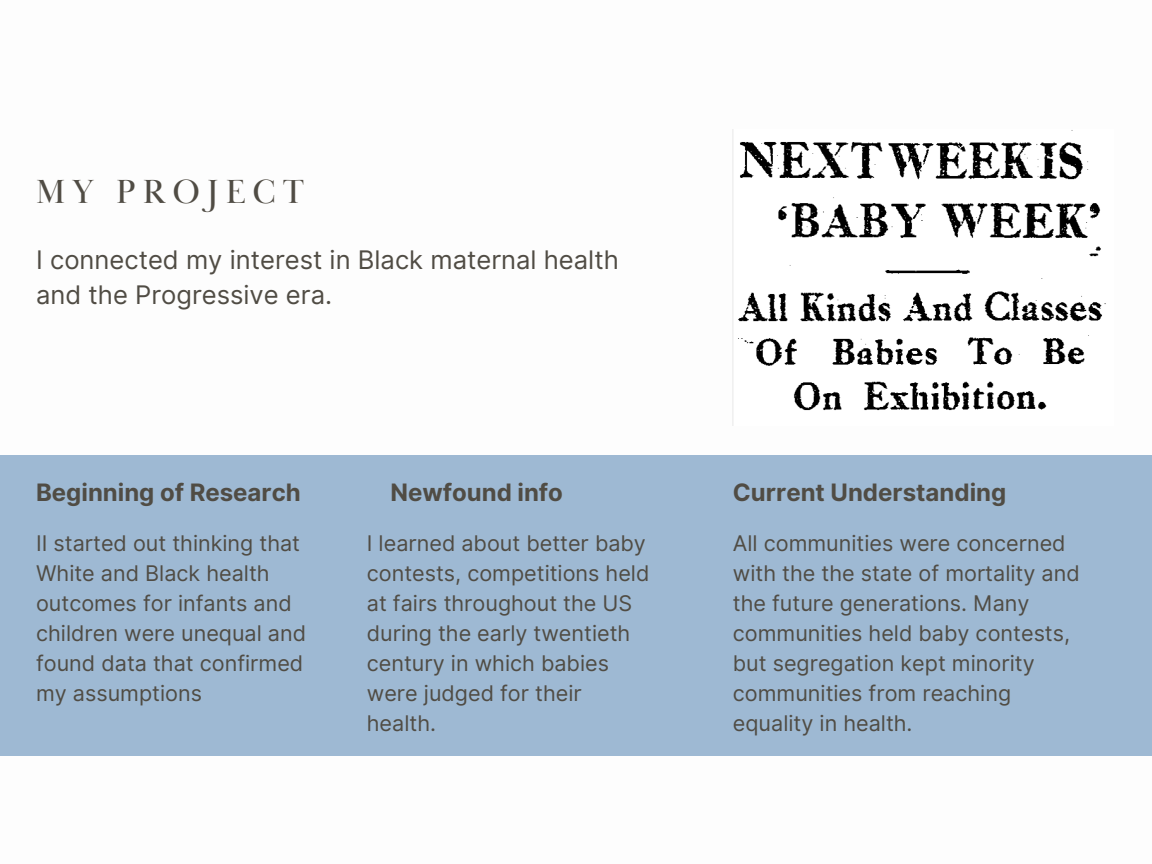
<style>
.page{position:relative;width:1152px;height:864px;background:#fff}
.page>*{position:absolute;margin:0;border:0;box-sizing:border-box;transform-origin:0 0}
.t1{font:34.35px "Baskerville Display PT";letter-spacing:.2em;color:#504c44}
.t2{font:25.65px/35.4px "Inter";color:#504c44}
.t3{font:700 24px "Inter";color:#504c44}
.t4{font:21.6px/30px "Inter";color:#504c44}
</style>
<div class="page">
<div style="left:0;top:455px;width:1152px;height:301px;background:#9eb9d3"></div>
<img style="left:738px;top:130px;width:368px;height:281px">
<p class="t1" style="left:36px;top:171px;width:270px">MY PROJECT</p>
<p class="t2" style="left:36px;top:242px;width:584px">I connected my interest in Black maternal health and the Progressive era.</p>
<p class="t3" style="left:36px;top:478px;width:266px">Beginning of Research</p>
<p class="t3" style="left:390px;top:478px;width:174px">Newfound info</p>
<p class="t3" style="left:733px;top:478px;width:275px">Current Understanding</p>
<p class="t4" style="left:367px;top:528px;width:284px">I learned about better baby contests, competitions held at fairs throughout the US during the early twentieth century in which babies were judged for their health.</p>
<p class="t4" style="left:733px;top:528px;width:348px">All communities were concerned with the the state of mortality and the future generations. Many communities held baby contests, but segregation kept minority communities from reaching equality in health.</p>
<p class="t4" style="left:36px;top:528px;width:272px">II started out thinking that<br>White and Black health outcomes for infants and children were unequal and found data that confirmed my assumptions</p>
</div>
